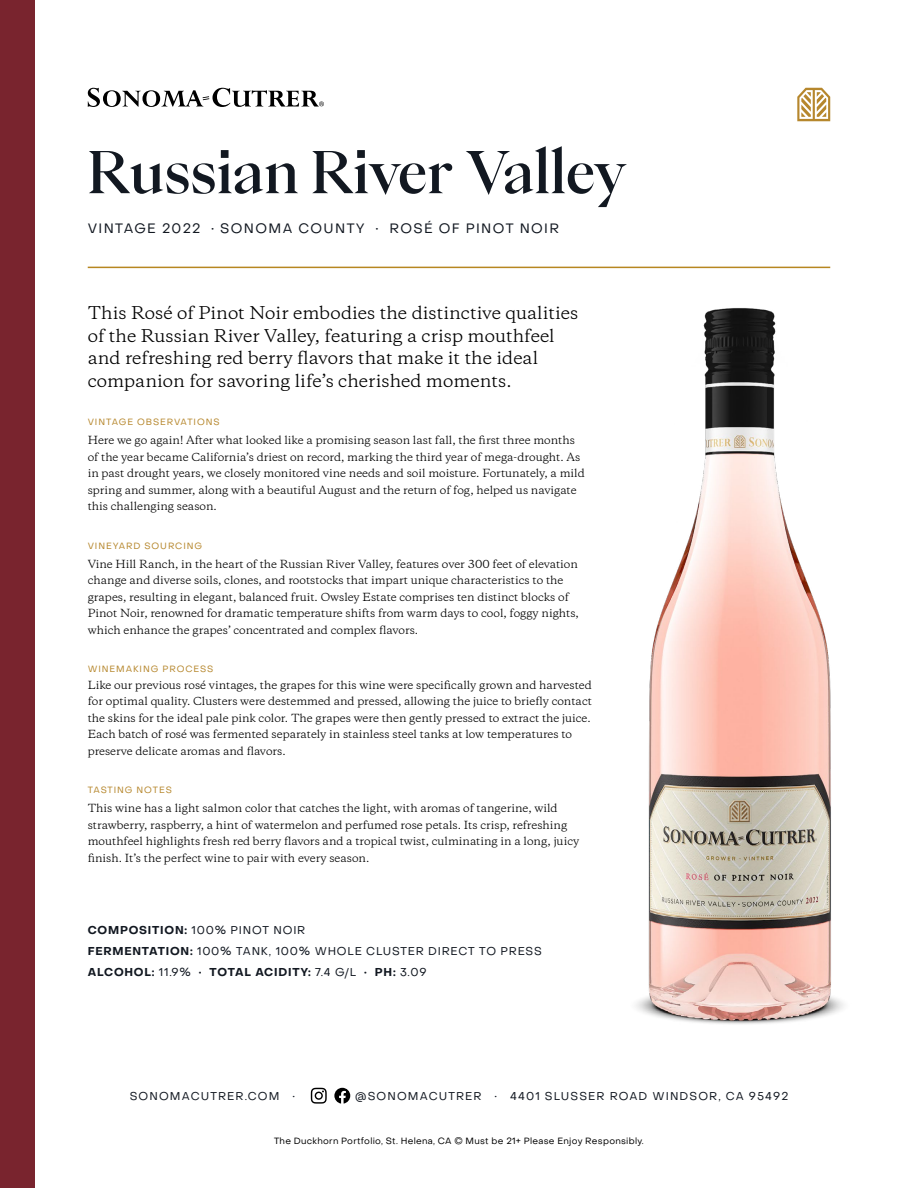
<style>
.page{position:relative;width:918px;height:1188px;background:#fff}
.page>*{position:absolute;margin:0;border:0;box-sizing:border-box;transform-origin:0 0}
.t1{font:500 57px "PP Eiko";letter-spacing:-.005em;color:#121821}
.t2{font:16.5px/22.5px "Copernicus";letter-spacing:.005em;color:#000}
.t3{font:13.5px "PP Object Sans";letter-spacing:.1em;color:#121821}
.t4{font:11.25px/21px "PP Object Sans";letter-spacing:.07em;color:#121821}
.t5{font:11.25px "PP Object Sans";letter-spacing:.1em;color:#121821}
.t6{font:10.5px/16.5px "Copernicus";color:#000}
.t7{font:9px "PP Object Sans";letter-spacing:.03em;color:#000}
.t8{font:9px "PP Object Sans";letter-spacing:.1em;color:#b6872d}
.s1{font-weight:700}
</style>
<div class="page">
<svg style="left:334px;top:1088px;width:16px;height:16px"></svg>
<svg style="left:311px;top:1088px;width:16px;height:16px"></svg>
<div style="left:0;top:0;width:34px;height:1188px;background:#79242e"></div>
<img style="left:636px;top:308px;width:208px;height:716px">
<svg style="left:797px;top:88px;width:33px;height:33px"></svg>
<svg style="left:88px;top:88px;width:236px;height:19px"></svg>
<hr style="left:88px;top:267px;width:742px;height:1px;background:#b78720">
<h1 class="t1" style="left:88px;top:133px;width:541px">Russian River Valley</h1>
<p class="t3" style="left:88px;top:220px;width:473px">VINTAGE 2022 • SONOMA COUNTY • ROSÉ OF PINOT NOIR</p>
<h2 class="t2" style="left:88px;top:302px;width:492px">This Rosé of Pinot Noir embodies the distinctive qualities of the Russian River Valley, featuring a crisp mouthfeel and refreshing red berry flavors that make it the ideal companion for savoring life’s cherished moments.</h2>
<p class="t8" style="left:88px;top:416px;width:133px">VINTAGE OBSERVATIONS</p>
<p class="t6" style="left:88px;top:432px;width:499px">Here we go again! After what looked like a promising season last fall, the first three months of the year became California’s driest on record, marking the third year of mega-drought. As in past drought years, we closely monitored vine needs and soil moisture. Fortunately, a mild spring and summer, along with a beautiful August and the return of fog, helped us navigate this challenging season.</p>
<p class="t8" style="left:88px;top:540px;width:116px">VINEYARD SOURCING</p>
<p class="t6" style="left:88px;top:556px;width:493px">Vine Hill Ranch, in the heart of the Russian River Valley, features over 300 feet of elevation change and diverse soils, clones, and rootstocks that impart unique characteristics to the grapes, resulting in elegant, balanced fruit. Owsley Estate comprises ten distinct blocks of Pinot Noir, renowned for dramatic temperature shifts from warm days to cool, foggy nights, which enhance the grapes’ concentrated and complex flavors.</p>
<p class="t8" style="left:88px;top:664px;width:127px">WINEMAKING PROCESS</p>
<p class="t6" style="left:88px;top:677px;width:506px">Like our previous rosé vintages, the grapes for this wine were specifically grown and harvested for optimal quality. Clusters were destemmed and pressed, allowing the juice to briefly contact the skins for the ideal pale pink color. The grapes were then gently pressed to extract the juice.<br>Each batch of rosé was fermented separately in stainless steel tanks at low temperatures to preserve delicate aromas and flavors.</p>
<p class="t8" style="left:88px;top:785px;width:86px">TASTING NOTES</p>
<p class="t6" style="left:88px;top:800px;width:493px">This wine has a light salmon color that catches the light, with aromas of tangerine, wild strawberry, raspberry, a hint of watermelon and perfumed rose petals. Its crisp, refreshing mouthfeel highlights fresh red berry flavors and a tropical twist, culminating in a long, juicy finish. It’s the perfect wine to pair with every season.</p>
<p class="t4" style="left:88px;top:919px;width:456px"><span class="s1">COMPOSITION:</span> 100% PINOT NOIR<br><span class="s1">FERMENTATION:</span> 100% TANK, 100% WHOLE CLUSTER DIRECT TO PRESS<br><span class="s1">ALCOHOL:</span> 11.9% <span class="s1">· TOTAL ACIDITY:</span> 7.4 G/L <span class="s1">· PH:</span> 3.09</p>
<p class="t5" style="left:130px;top:1089px;width:167px">SONOMACUTRER.COM •</p>
<p class="t5" style="left:355px;top:1089px;width:434px">@SONOMACUTRER • 4401 SLUSSER ROAD WINDSOR, CA 95492</p>
<p class="t7" style="left:274px;top:1135px;width:371px">The Duckhorn Portfolio, St. Helena, CA © Must be 21+ Please Enjoy Responsibly.</p>
</div>
